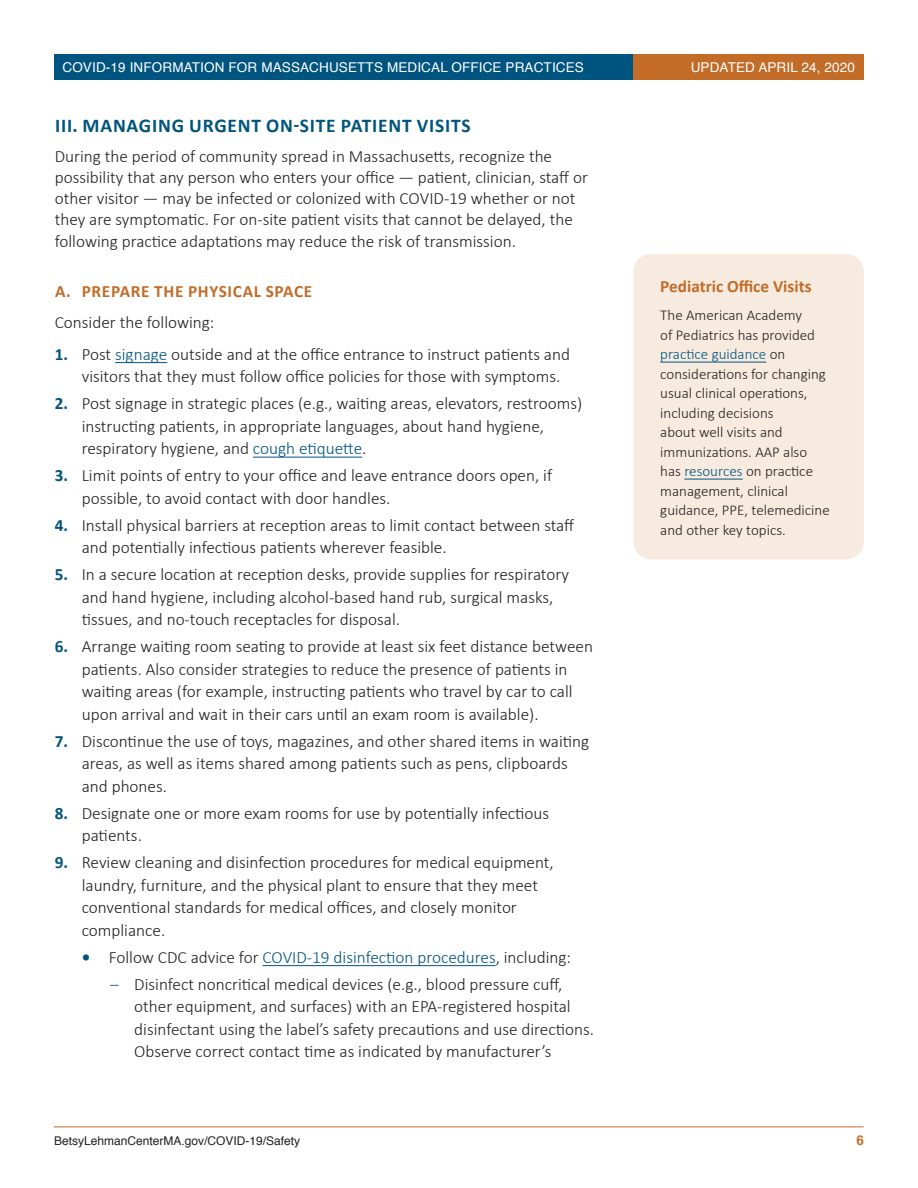
<style>
.page{position:relative;width:918px;height:1188px;background:#fff}
.page>*{position:absolute;margin:0;border:0;box-sizing:border-box;transform-origin:0 0}
.t1{font:700 19.5px "Calibri";letter-spacing:.04em;color:#005480}
.Body{font:300 17.25px/22.5px "Calibri";color:#231f20}
.t2{font:300 17.25px "Calibri";color:#005480}
.Orange_title{font:700 17.25px "Calibri";letter-spacing:.04em;color:#c26c28}
.Orange_title-2{font:700 17.25px "Calibri";letter-spacing:.01em;color:#c26c28}
.Sidebar_text{font:300 15px/19.5px "Calibri";color:#231f20}
.t3{font:13.5px "Helvetica";letter-spacing:.01em;color:#fff}
.t4{font:700 13.5px "Helvetica";color:#c26c28}
.t5{font:12px "Helvetica";color:#231f20}
.s1{font-weight:700;color:#005480}
.s2{color:#005480}
.s3{font-weight:700}
.s4{color:#231f20}
</style>
<div class="page">
<div style="left:54px;top:54px;width:589px;height:26px;background:#005480"></div>
<div style="left:633px;top:54px;width:231px;height:26px;background:#c26c28"></div>
<hr style="left:54px;top:1126px;width:810px;height:1px;background:#c26c28">
<hr style="left:115px;top:362px;width:52px;height:1px;background:#005480">
<hr style="left:253px;top:457px;width:109px;height:1px;background:#005480">
<hr style="left:263px;top:965px;width:233px;height:1px;background:#005480">
<div style="left:633px;top:254px;width:231px;height:305px;background:#f7ebdf;border-radius:18px"></div>
<hr style="left:660px;top:362px;width:106px;height:1px;background:#005480">
<hr style="left:684px;top:479px;width:59px;height:1px;background:#005480">
<p class="t3" style="left:62px;top:57px;width:523px">COVID-19 INFORMATION FOR MASSACHUSETTS MEDICAL OFFICE PRACTICES</p>
<p class="t3" style="left:691px;top:57px;width:166px">UPDATED APRIL 24, 2020</p>
<h2 class="t1" style="left:55px;top:111px;width:417px">III. MANAGING URGENT ON-SITE PATIENT VISITS</h2>
<p class="Body" style="left:55px;top:145px;width:535px;line-height:21.3px">During the period of community spread in Massachusetts, recognize the possibility that any person who enters your office — patient, clinician, staff or other visitor — may be infected or colonized with COVID-19 whether or not they are symptomatic. For on-site patient visits that cannot be delayed, the following practice adaptations may reduce the risk of transmission.</p>
<p class="Orange_title" style="left:55px;top:279px;width:259px">A. PREPARE THE PHYSICAL SPACE</p>
<p class="Body" style="left:55px;top:311px;width:161px">Consider the following:</p>
<p class="Body" style="left:82px;top:342px;width:490px;text-indent:-27px"><span class="s1">1.</span> Post <span class="s2">signage</span> outside and at the office entrance to instruct patients and visitors that they must follow office policies for those with symptoms.</p>
<p class="Body" style="left:82px;top:392px;width:502px;text-indent:-27px"><span class="s1">2.</span> Post signage in strategic places (e.g., waiting areas, elevators, restrooms) instructing patients, in appropriate languages, about hand hygiene, respiratory hygiene, and <span class="s2">cough etiquette</span>.</p>
<p class="Body" style="left:82px;top:464px;width:472px;text-indent:-27px"><span class="s1">3.</span> Limit points of entry to your office and leave entrance doors open, if possible, to avoid contact with door handles.</p>
<p class="Body" style="left:82px;top:513px;width:494px;text-indent:-27px"><span class="s1">4.</span> Install physical barriers at reception areas to limit contact between staff and potentially infectious patients wherever feasible.</p>
<p class="Body" style="left:82px;top:563px;width:489px;text-indent:-27px"><span class="s1">5.</span> In a secure location at reception desks, provide supplies for respiratory and hand hygiene, including alcohol-based hand rub, surgical masks, tissues, and no-touch receptacles for disposal.</p>
<p class="Body" style="left:82px;top:635px;width:513px;text-indent:-27px"><span class="s1">6.</span> Arrange waiting room seating to provide at least six feet distance between patients. Also consider strategies to reduce the presence of patients in waiting areas (for example, instructing patients who travel by car to call upon arrival and wait in their cars until an exam room is available).</p>
<p class="Body" style="left:82px;top:729px;width:509px;text-indent:-27px"><span class="s1">7.</span> Discontinue the use of toys, magazines, and other shared items in waiting areas, as well as items shared among patients such as pens, clipboards and phones.</p>
<p class="Body" style="left:82px;top:801px;width:469px;text-indent:-27px"><span class="s1">8.</span> Designate one or more exam rooms for use by potentially infectious patients.</p>
<p class="Body" style="left:82px;top:851px;width:474px;text-indent:-27px"><span class="s1">9.</span> Review cleaning and disinfection procedures for medical equipment, laundry, furniture, and the physical plant to ensure that they meet conventional standards for medical offices, and closely monitor compliance.</p>
<p class="t2" style="left:82px;top:946px;width:491px"><span class="s3">•</span> <span class="s4">Follow CDC advice for</span> COVID-19 disinfection procedures<span class="s4">, including:</span></p>
<p class="Body" style="left:134px;top:972px;width:461px;text-indent:-24px"><span class="s2">–</span> Disinfect noncritical medical devices (e.g., blood pressure cuff, other equipment, and surfaces) with an EPA-registered hospital disinfectant using the label’s safety precautions and use directions.<br>Observe correct contact time as indicated by manufacturer’s</p>
<p class="Orange_title-2" style="left:660px;top:274px;width:153px">Pediatric Office Visits</p>
<p class="Sidebar_text" style="left:660px;top:305px;width:171px">The American Academy<br>of Pediatrics has provided <span class="s2">practice guidance</span> on considerations for changing usual clinical operations, including decisions<br>about well visits and immunizations. AAP also has <span class="s2">resources</span> on practice management, clinical guidance, PPE, telemedicine and other key topics.</p>
<p class="t5" style="left:54px;top:1132px;width:248px">BetsyLehmanCenterMA.gov/COVID-19/Safety</p>
<p class="t4" style="left:856px;top:1130px;width:9px">6</p>
</div>
